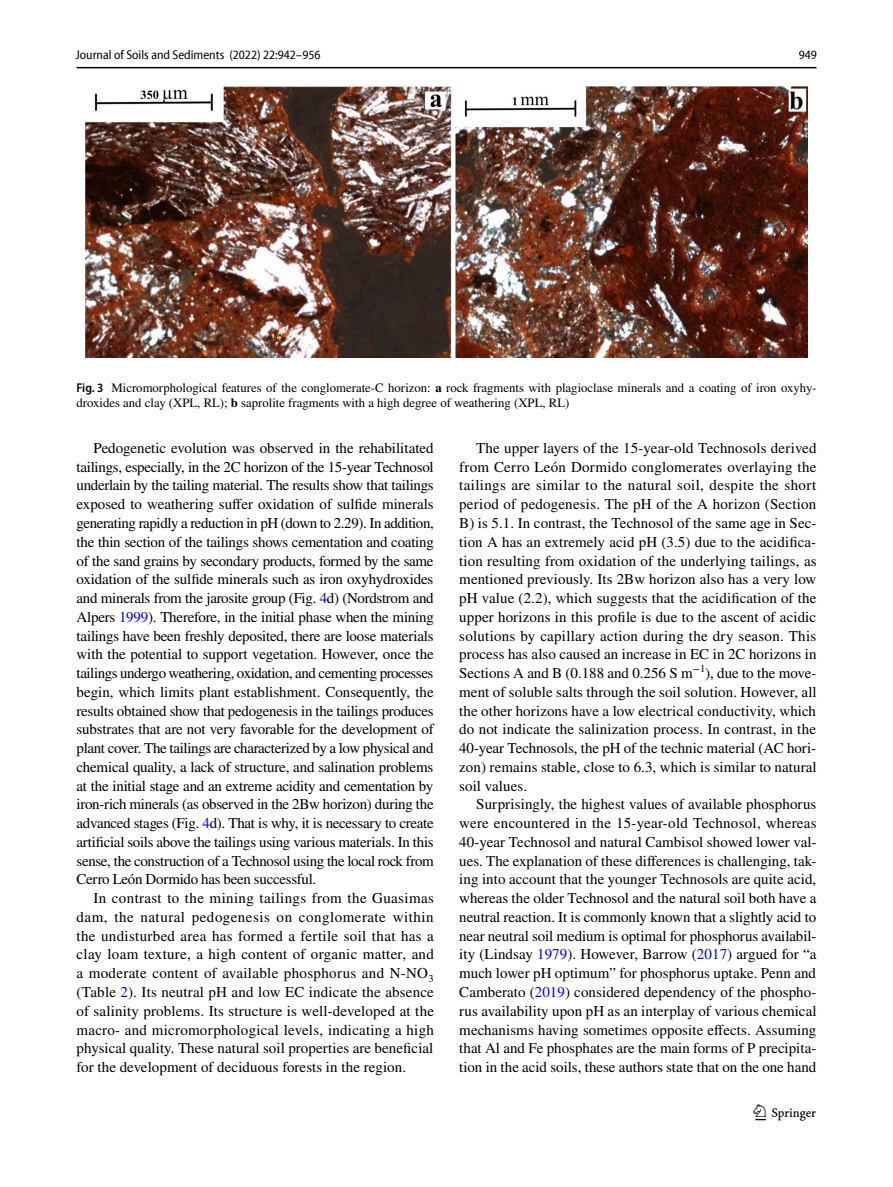
<style>
.page{position:relative;width:893px;height:1187px;background:#fff}
.page>*{position:absolute;margin:0;border:0;box-sizing:border-box;transform-origin:0 0}
.t1{font:22.5px "Springnew Regular 3";color:#000}
.t2{font:15px/18.8px "STIX";color:#000;text-align:justify}
.t3{font:12.75px/15px "STIX";color:#000}
.t4{font:semi-condensed 12.75px "Myriad Pro Unic";color:#000}
.s1{font-family:"Myriad Pro";font-weight:600;font-stretch:semi-condensed}
.s2{font-weight:700}
.s3{color:#00f}
</style>
<div class="page">
<hr style="left:77px;top:67px;width:739px;height:1px;background:#000">
<img style="left:85px;top:87px;width:723px;height:270px">
<p class="t4" style="left:76px;top:50px;width:246px">Journal of Soils and Sediments (2022) 22:942–956</p>
<p class="t4" style="left:799px;top:50px;width:20px">949</p>
<p class="t3" style="left:77px;top:381px;width:741px"><span class="s1">Fig. 3</span> Micromorphological features of the conglomerate-C horizon: <span class="s2">a</span> rock fragments with plagioclase minerals and a coating of iron oxyhy&shy;droxides and clay (XPL, RL); <span class="s2">b</span> saprolite fragments with a high degree of weathering (XPL, RL)</p>
<p class="t2" style="left:77px;top:439px;width:359px;text-indent:17px">Pedogenetic evolution was observed in the rehabilitated tailings, especially, in the 2C horizon of the 15-year Technosol underlain by the tailing material. The results show that tailings exposed to weathering suffer oxidation of sulfide minerals generating rapidly a reduction in pH (down to 2.29). In addition, the thin section of the tailings shows cementation and coating of the sand grains by secondary products, formed by the same oxidation of the sulfide minerals such as iron oxyhydroxides and minerals from the jarosite group (Fig. <span class="s3">4</span>d) (Nordstrom and Alpers <span class="s3">1999</span>). Therefore, in the initial phase when the mining tailings have been freshly deposited, there are loose materials with the potential to support vegetation. However, once the tailings undergo weathering, oxidation, and cementing processes begin, which limits plant establishment. Consequently, the results obtained show that pedogenesis in the tailings produces substrates that are not very favorable for the development of plant cover. The tailings are characterized by a low physical and chemical quality, a lack of structure, and salination problems at the initial stage and an extreme acidity and cementation by iron-rich minerals (as observed in the 2Bw horizon) during the advanced stages (Fig. <span class="s3">4</span>d). That is why, it is necessary to create artificial soils above the tailings using various materials. In this sense, the construction of a Technosol using the local rock from Cerro León Dormido has been successful.</p>
<p class="t2" style="left:77px;top:889px;width:359px;text-indent:17px">In contrast to the mining tailings from the Guasimas dam, the natural pedogenesis on conglomerate within the undisturbed area has formed a fertile soil that has a clay loam texture, a high content of organic matter, and a moderate content of available phosphorus and N-NO<sub>3 </sub>(Table <span class="s3">2</span>). Its neutral pH and low EC indicate the absence of salinity problems. Its structure is well-developed at the macro- and micromorphological levels, indicating a high physical quality. These natural soil properties are beneficial for the development of deciduous forests in the region.</p>
<p class="t2" style="left:459px;top:439px;width:359px;text-indent:17px">The upper layers of the 15-year-old Technosols derived from Cerro León Dormido conglomerates overlaying the tailings are similar to the natural soil, despite the short period of pedogenesis. The pH of the A horizon (Section B) is 5.1. In contrast, the Technosol of the same age in Sec&shy;tion A has an extremely acid pH (3.5) due to the acidifica&shy;tion resulting from oxidation of the underlying tailings, as mentioned previously. Its 2Bw horizon also has a very low pH value (2.2), which suggests that the acidification of the upper horizons in this profile is due to the ascent of acidic solutions by capillary action during the dry season. This process has also caused an increase in EC in 2C horizons in Sections A and B (0.188 and 0.256 S m<sup>−1</sup>), due to the move&shy;ment of soluble salts through the soil solution. However, all the other horizons have a low electrical conductivity, which do not indicate the salinization process. In contrast, in the 40-year Technosols, the pH of the technic material (AC hori&shy;zon) remains stable, close to 6.3, which is similar to natural soil values.</p>
<p class="t2" style="left:459px;top:796px;width:359px;text-indent:17px">Surprisingly, the highest values of available phosphorus were encountered in the 15-year-old Technosol, whereas 40-year Technosol and natural Cambisol showed lower val&shy;ues. The explanation of these differences is challenging, tak&shy;ing into account that the younger Technosols are quite acid, whereas the older Technosol and the natural soil both have a neutral reaction. It is commonly known that a slightly acid to near neutral soil medium is optimal for phosphorus availabil&shy;ity (Lindsay <span class="s3">1979</span>). However, Barrow (<span class="s3">2017</span>) argued for “a much lower pH optimum” for phosphorus uptake. Penn and Camberato (<span class="s3">2019</span>) considered dependency of the phospho&shy;rus availability upon pH as an interplay of various chemical mechanisms having sometimes opposite effects. Assuming that Al and Fe phosphates are the main forms of P precipita&shy;tion in the acid soils, these authors state that on the one hand</p>
<h1 class="t1" style="left:755px;top:1104px;width:62px">1 3</h1>
</div>
